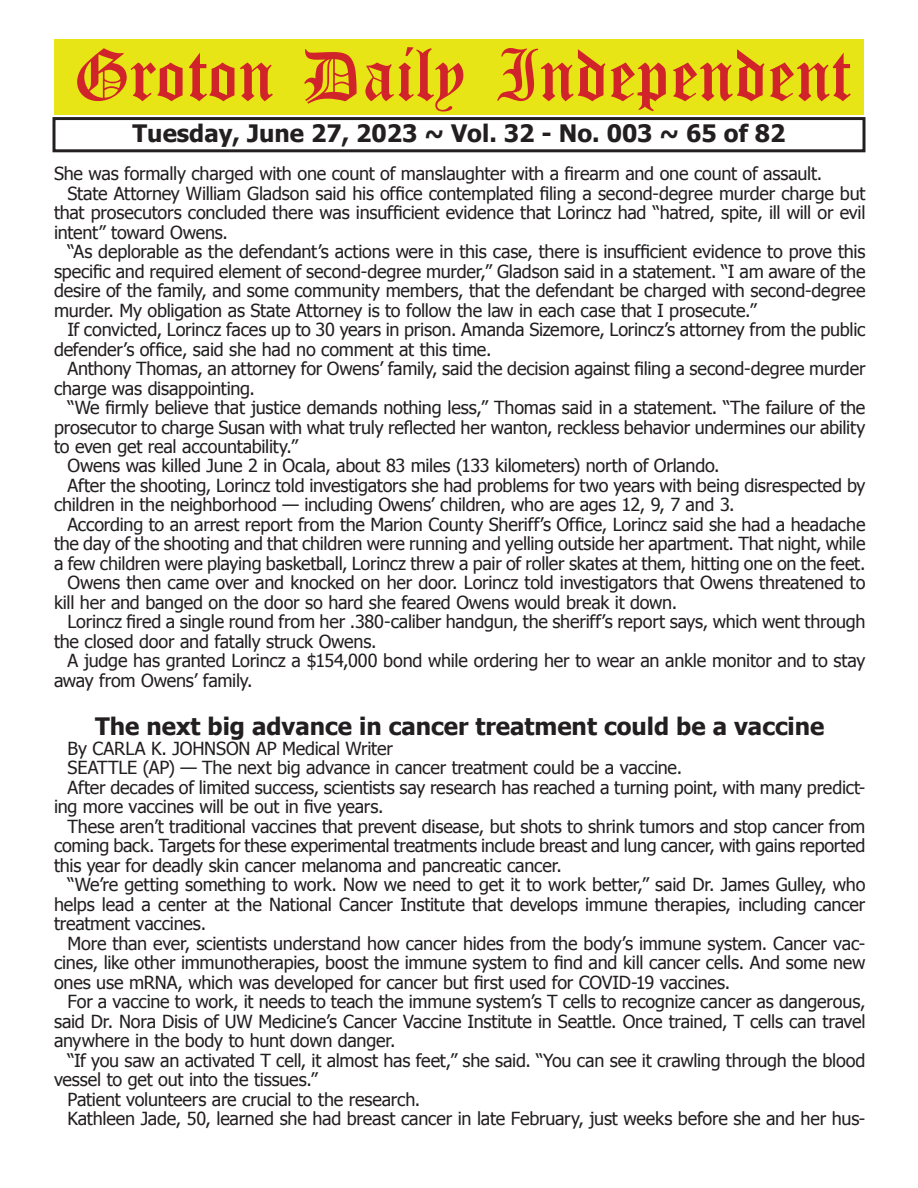
<style>
.page{position:relative;width:918px;height:1188px;background:#fff}
.page>*{position:absolute;margin:0;border:0;box-sizing:border-box;transform-origin:0 0}
.t1{font:54px "Old English Five";color:#d1232a}
.t2{font:700 24px "Tahoma";color:#231f20}
.t3{font:18px "Tahoma";letter-spacing:-.01em;color:#231f20}
</style>
<div class="page">
<div style="left:52px;top:117px;width:814px;height:35px;border:3px solid #231f20"></div>
<div style="left:54px;top:40px;width:810px;height:75px;background:#e7e515"></div>
<h1 class="t1" style="left:73px;top:50px;width:779px">Groton Daily Independent</h1>
<h2 class="t2" style="left:133px;top:116px;width:654px">Tuesday, June 27, 2023 ~ Vol. 32 - No. 003 ~ 65 of 82</h2>
<p class="t3" style="left:54px;top:161px;width:770px">She was formally charged with one count of manslaughter with a firearm and one count of assault.</p>
<p class="t3" style="left:68px;top:181px;width:799px">State Attorney William Gladson said his office contemplated filing a second-degree murder charge but</p>
<p class="t3" style="left:54px;top:200px;width:813px">that prosecutors concluded there was insufficient evidence that Lorincz had “hatred, spite, ill will or evil</p>
<p class="t3" style="left:54px;top:220px;width:176px">intent” toward Owens.</p>
<p class="t3" style="left:68px;top:239px;width:799px">“As deplorable as the defendant’s actions were in this case, there is insufficient evidence to prove this</p>
<p class="t3" style="left:54px;top:259px;width:813px">specific and required element of second-degree murder,” Gladson said in a statement. “I am aware of the</p>
<p class="t3" style="left:54px;top:278px;width:813px">desire of the family, and some community members, that the defendant be charged with second-degree</p>
<p class="t3" style="left:54px;top:298px;width:704px">murder. My obligation as State Attorney is to follow the law in each case that I prosecute.”</p>
<p class="t3" style="left:68px;top:317px;width:800px">If convicted, Lorincz faces up to 30 years in prison. Amanda Sizemore, Lorincz’s attorney from the public</p>
<p class="t3" style="left:54px;top:337px;width:439px">defender’s office, said she had no comment at this time.</p>
<p class="t3" style="left:68px;top:356px;width:800px">Anthony Thomas, an attorney for Owens’ family, said the decision against filing a second-degree murder</p>
<p class="t3" style="left:54px;top:376px;width:203px">charge was disappointing.</p>
<p class="t3" style="left:68px;top:395px;width:799px">“We firmly believe that justice demands nothing less,” Thomas said in a statement. “The failure of the</p>
<p class="t3" style="left:54px;top:415px;width:813px">prosecutor to charge Susan with what truly reflected her wanton, reckless behavior undermines our ability</p>
<p class="t3" style="left:54px;top:434px;width:245px">to even get real accountability.”</p>
<p class="t3" style="left:68px;top:454px;width:654px">Owens was killed June 2 in Ocala, about 83 miles (133 kilometers) north of Orlando.</p>
<p class="t3" style="left:68px;top:473px;width:800px">After the shooting, Lorincz told investigators she had problems for two years with being disrespected by</p>
<p class="t3" style="left:54px;top:493px;width:682px">children in the neighborhood — including Owens’ children, who are ages 12, 9, 7 and 3.</p>
<p class="t3" style="left:68px;top:512px;width:799px">According to an arrest report from the Marion County Sheriff’s Office, Lorincz said she had a headache</p>
<p class="t3" style="left:54px;top:532px;width:813px">the day of the shooting and that children were running and yelling outside her apartment. That night, while</p>
<p class="t3" style="left:54px;top:551px;width:813px">a few children were playing basketball, Lorincz threw a pair of roller skates at them, hitting one on the feet.</p>
<p class="t3" style="left:68px;top:571px;width:800px">Owens then came over and knocked on her door. Lorincz told investigators that Owens threatened to</p>
<p class="t3" style="left:54px;top:590px;width:625px">kill her and banged on the door so hard she feared Owens would break it down.</p>
<p class="t3" style="left:68px;top:610px;width:800px">Lorincz fired a single round from her .380-caliber handgun, the sheriff’s report says, which went through</p>
<p class="t3" style="left:54px;top:629px;width:324px">the closed door and fatally struck Owens.</p>
<p class="t3" style="left:68px;top:649px;width:799px">A judge has granted Lorincz a $154,000 bond while ordering her to wear an ankle monitor and to stay</p>
<p class="t3" style="left:54px;top:668px;width:200px">away from Owens’ family.</p>
<h2 class="t2" style="left:95px;top:710px;width:731px">The next big advance in cancer treatment could be a vaccine</h2>
<p class="t3" style="left:68px;top:736px;width:327px">By CARLA K. JOHNSON AP Medical Writer</p>
<p class="t3" style="left:68px;top:756px;width:616px">SEATTLE (AP) — The next big advance in cancer treatment could be a vaccine.</p>
<p class="t3" style="left:68px;top:775px;width:799px">After decades of limited success, scientists say research has reached a turning point, with many predict-</p>
<p class="t3" style="left:54px;top:795px;width:331px">ing more vaccines will be out in five years.</p>
<p class="t3" style="left:68px;top:814px;width:799px">These aren’t traditional vaccines that prevent disease, but shots to shrink tumors and stop cancer from</p>
<p class="t3" style="left:54px;top:834px;width:813px">coming back. Targets for these experimental treatments include breast and lung cancer, with gains reported</p>
<p class="t3" style="left:54px;top:853px;width:509px">this year for deadly skin cancer melanoma and pancreatic cancer.</p>
<p class="t3" style="left:68px;top:873px;width:800px">“We’re getting something to work. Now we need to get it to work better,” said Dr. James Gulley, who</p>
<p class="t3" style="left:54px;top:892px;width:813px">helps lead a center at the National Cancer Institute that develops immune therapies, including cancer</p>
<p class="t3" style="left:54px;top:912px;width:154px">treatment vaccines.</p>
<p class="t3" style="left:68px;top:931px;width:799px">More than ever, scientists understand how cancer hides from the body’s immune system. Cancer vac-</p>
<p class="t3" style="left:54px;top:951px;width:813px">cines, like other immunotherapies, boost the immune system to find and kill cancer cells. And some new</p>
<p class="t3" style="left:54px;top:970px;width:678px">ones use mRNA, which was developed for cancer but first used for COVID-19 vaccines.</p>
<p class="t3" style="left:68px;top:990px;width:799px">For a vaccine to work, it needs to teach the immune system’s T cells to recognize cancer as dangerous,</p>
<p class="t3" style="left:54px;top:1009px;width:813px">said Dr. Nora Disis of UW Medicine’s Cancer Vaccine Institute in Seattle. Once trained, T cells can travel</p>
<p class="t3" style="left:54px;top:1029px;width:343px">anywhere in the body to hunt down danger.</p>
<p class="t3" style="left:68px;top:1048px;width:800px">“If you saw an activated T cell, it almost has feet,” she said. “You can see it crawling through the blood</p>
<p class="t3" style="left:54px;top:1068px;width:265px">vessel to get out into the tissues.”</p>
<p class="t3" style="left:68px;top:1087px;width:354px">Patient volunteers are crucial to the research.</p>
<p class="t3" style="left:68px;top:1107px;width:799px">Kathleen Jade, 50, learned she had breast cancer in late February, just weeks before she and her hus-</p>
</div>
